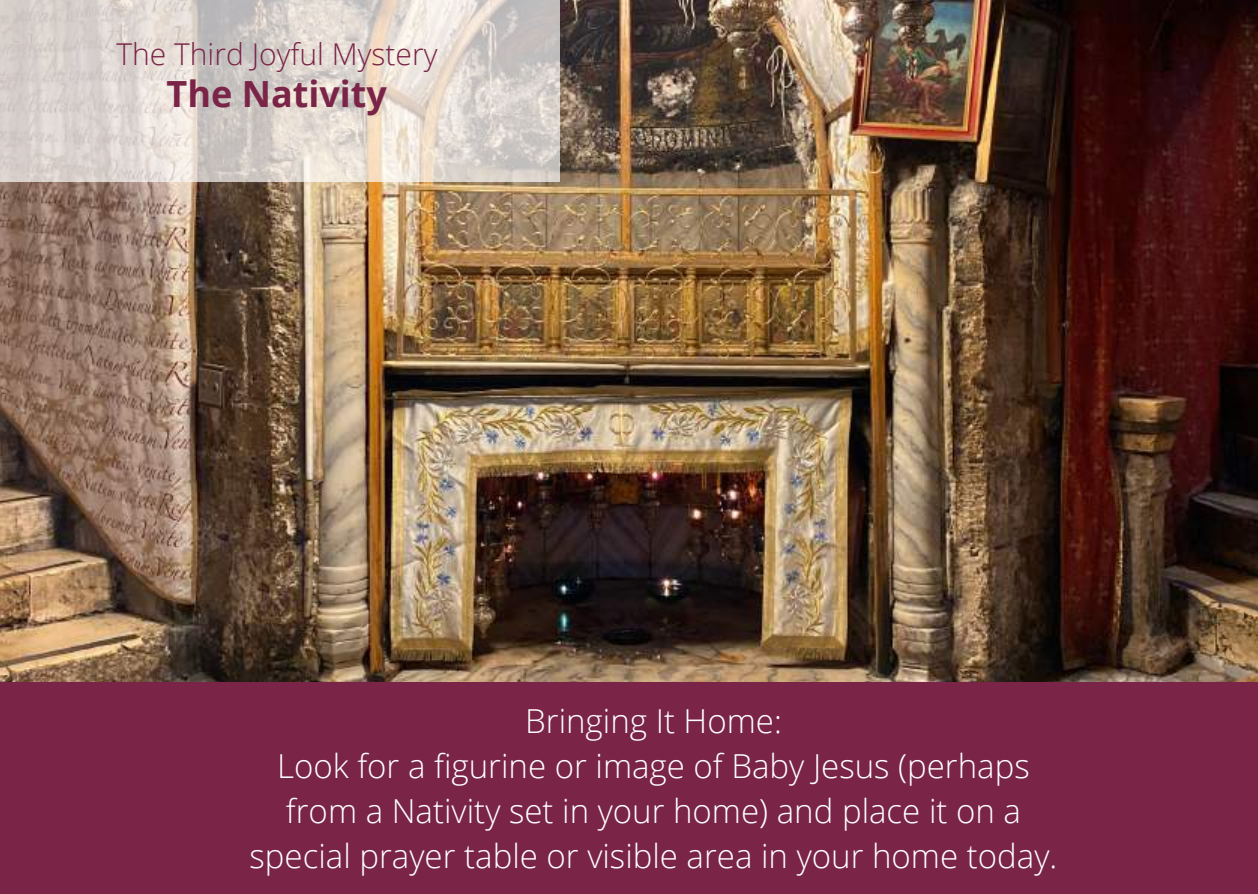
<style>
.page{position:relative;width:1258px;height:894px;background:#fff}
.page>*{position:absolute;margin:0;border:0;box-sizing:border-box;transform-origin:0 0}
.t1{font:700 36px "Open Sans";color:#7a2447}
.t2{font:300 33px/45px "Open Sans";color:#fff;text-align:center}
.t3{font:300 30px "Open Sans";color:#7a2447}
</style>
<div class="page">
<img style="left:0;top:0;width:1258px;height:682px">
<div style="left:0;top:682px;width:1258px;height:211px;background:#7a2447"></div>
<svg style="left:0;top:0;width:559px;height:182px;background:#dcd4ce"></svg>
<p class="t3" style="left:116px;top:32px;width:323px">The Third Joyful Mystery</p>
<p class="t1" style="left:167px;top:69px;width:222px">The Nativity</p>
<p class="t2" style="left:250px;top:697px;width:809px">Bringing It Home:<br>Look for a figurine or image of Baby Jesus (perhaps from a Nativity set in your home) and place it on a special prayer table or visible area in your home today.</p>
</div>
